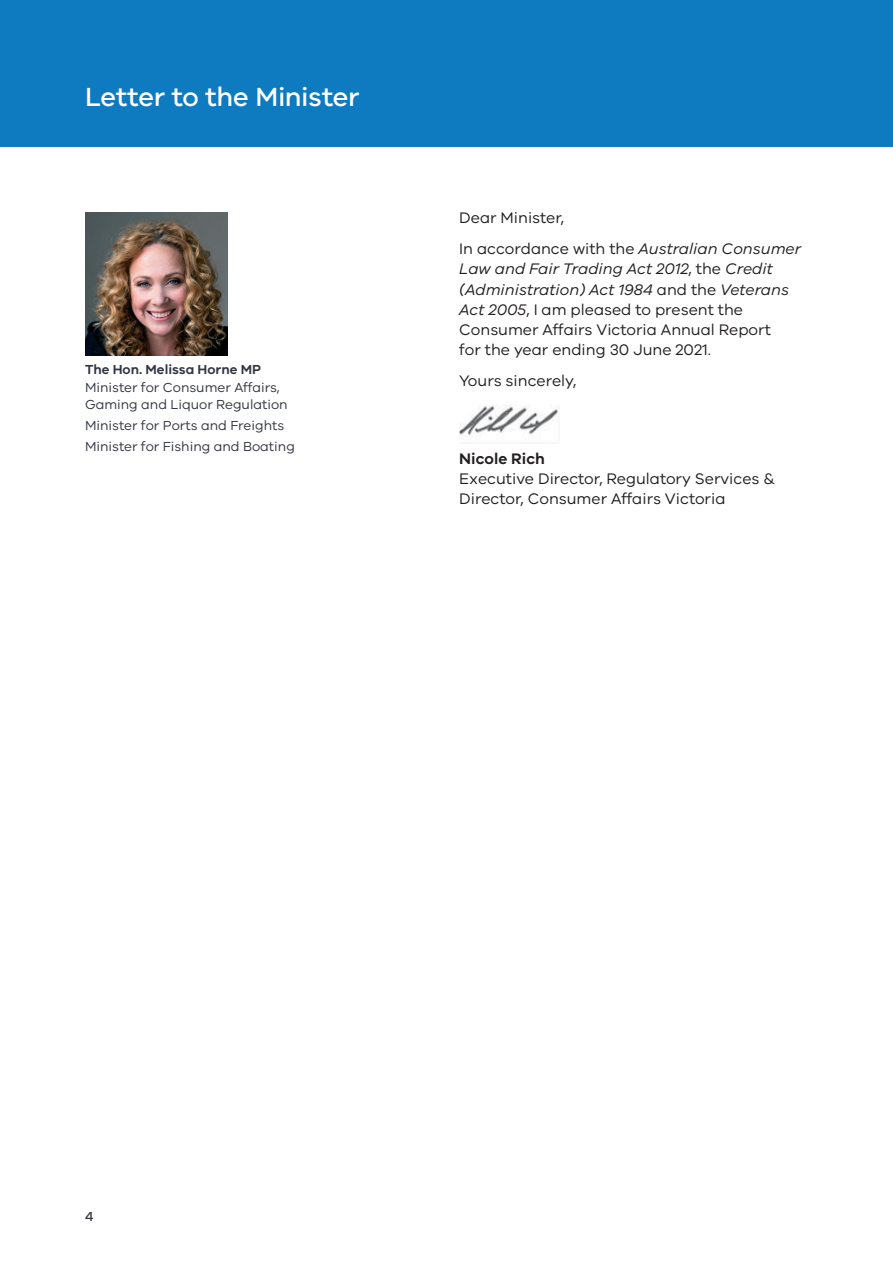
<style>
.page{position:relative;width:893px;height:1263px;background:#fff}
.page>*{position:absolute;margin:0;border:0;box-sizing:border-box;transform-origin:0 0}
.t1{font:500 27px "VIC";letter-spacing:-.01em;color:#fff}
.t2{font:15.75px/20.2px "VIC";color:#231f20}
.t3{font:600 15.75px "VIC";color:#231f20}
.t4{font:13.5px/16.8px "VIC";color:#323640}
.t5{font:600 13.5px "VIC";color:#323640}
.t6{font:500 13.5px "VIC";color:#323640}
.s1{font-style:italic}
</style>
<div class="page">
<div style="left:0;top:0;width:893px;height:147px;background:#0e7ac0"></div>
<img style="left:85px;top:213px;width:143px;height:142px">
<img style="left:459px;top:405px;width:100px;height:32px">
<h1 class="t1" style="left:85px;top:81px;width:276px">Letter to the Minister</h1>
<p class="t5" style="left:85px;top:361px;width:178px">The Hon. Melissa Horne MP</p>
<p class="t4" style="left:85px;top:379px;width:204px">Minister for Consumer Affairs,<br>Gaming and Liquor Regulation</p>
<p class="t4" style="left:85px;top:415px;width:211px;line-height:21px">Minister for Ports and Freights<br>Minister for Fishing and Boating</p>
<p class="t2" style="left:459px;top:202px;width:343px;line-height:30.9px">Dear Minister,<br>In accordance with the <span class="s1">Australian Consumer</span></p>
<p class="t2" style="left:459px;top:258px;width:331px"><span class="s1">Law and Fair Trading Act 2012</span>, the <span class="s1">Credit (Administration) Act 1984</span> and the <span class="s1">Veterans Act 2005</span>, I am pleased to present the Consumer Affairs Victoria Annual Report for the year ending 30 June 2021.</p>
<p class="t2" style="left:459px;top:370px;width:119px">Yours sincerely,</p>
<p class="t3" style="left:459px;top:449px;width:87px">Nicole Rich</p>
<p class="t2" style="left:459px;top:468px;width:317px">Executive Director, Regulatory Services &amp;<br>Director, Consumer Affairs Victoria</p>
<p class="t6" style="left:85px;top:1208px;width:10px">4</p>
</div>
